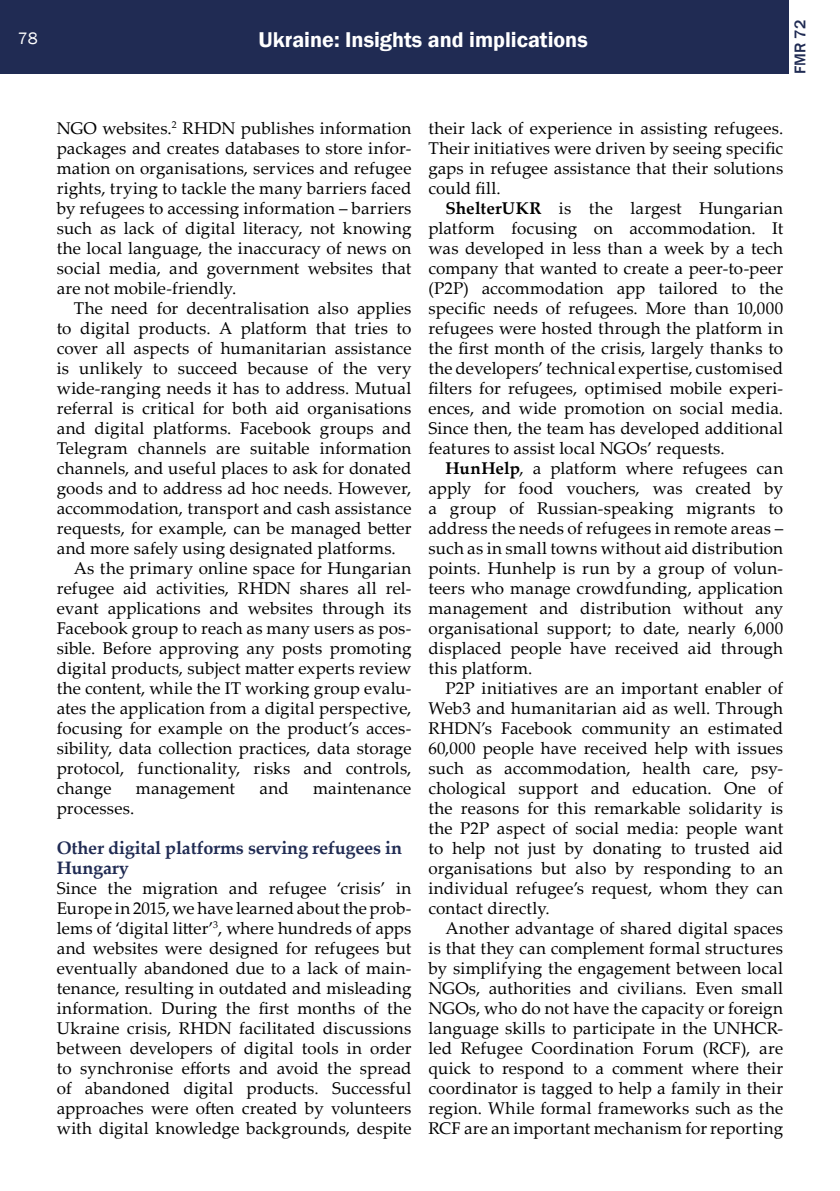
<style>
.page{position:relative;width:840px;height:1191px;background:#fff}
.page>*{position:absolute;margin:0;border:0;box-sizing:border-box;transform-origin:0 0}
.t1{font:600 22px "Franklin Gothic";color:#fff}
.t2{font:700 18px/20px "Palatino Linotype";letter-spacing:-.01em;color:#202b53}
.t3{font:17px/20px "Palatino Linotype";letter-spacing:.01em;color:#000;text-align:justify}
.t4{font:17px "Franklin Gothic";color:#fff}
.t5{font:500 16px "Franklin Gothic";color:#202b53}
.s1{font-weight:700}
</style>
<div class="page">
<div style="left:0;top:0;width:788px;height:74px;background:#202b53"></div>
<p class="t4" style="left:18px;top:27px;width:21px">78</p>
<p class="t1" style="left:258px;top:27px;width:330px">Ukraine: Insights and implications</p>
<p class="t5" style="left:789px;top:74px;width:55px;rotate:-90deg">FMR 72</p>
<p class="t3" style="left:57px;top:117px;width:356px">NGO websites.<sup>2</sup> RHDN publishes information packages and creates databases to store infor&shy;mation on organisations, services and refugee rights, trying to tackle the many barriers faced by refugees to accessing information – barriers such as lack of digital literacy, not knowing the local language, the inaccuracy of news on social media, and government websites that are not mobile-friendly.</p>
<p class="t3" style="left:74px;top:297px;width:339px">The need for decentralisation also applies</p>
<p class="t3" style="left:57px;top:317px;width:356px">to digital products. A platform that tries to</p>
<p class="t3" style="left:57px;top:337px;width:356px">cover all aspects of humanitarian assistance</p>
<p class="t3" style="left:57px;top:357px;width:356px">is unlikely to succeed because of the very</p>
<p class="t3" style="left:57px;top:377px;width:356px">wide-ranging needs it has to address. Mutual</p>
<p class="t3" style="left:57px;top:397px;width:356px">referral is critical for both aid organisations</p>
<p class="t3" style="left:57px;top:417px;width:356px">and digital platforms. Facebook groups and</p>
<p class="t3" style="left:57px;top:437px;width:356px">Telegram channels are suitable information</p>
<p class="t3" style="left:57px;top:457px;width:356px">channels, and useful places to ask for donated</p>
<p class="t3" style="left:57px;top:477px;width:356px">goods and to address ad hoc needs. However,</p>
<p class="t3" style="left:57px;top:497px;width:356px">accommodation, transport and cash assistance</p>
<p class="t3" style="left:57px;top:517px;width:356px">requests, for example, can be managed better</p>
<p class="t3" style="left:57px;top:537px;width:340px">and more safely using designated platforms.</p>
<p class="t3" style="left:74px;top:557px;width:339px">As the primary online space for Hungarian</p>
<p class="t3" style="left:57px;top:577px;width:356px">refugee aid activities, RHDN shares all rel-</p>
<p class="t3" style="left:57px;top:597px;width:356px">evant applications and websites through its</p>
<p class="t3" style="left:57px;top:617px;width:356px">Facebook group to reach as many users as pos-</p>
<p class="t3" style="left:57px;top:637px;width:356px">sible. Before approving any posts promoting</p>
<p class="t3" style="left:57px;top:657px;width:356px">digital products, subject matter experts review</p>
<p class="t3" style="left:57px;top:677px;width:356px">the content, while the IT working group evalu-</p>
<p class="t3" style="left:57px;top:697px;width:356px">ates the application from a digital perspective,</p>
<p class="t3" style="left:57px;top:717px;width:356px">focusing for example on the product’s acces-</p>
<p class="t3" style="left:57px;top:737px;width:356px">sibility, data collection practices, data storage</p>
<p class="t3" style="left:57px;top:757px;width:356px">protocol, functionality, risks and controls,</p>
<p class="t3" style="left:57px;top:777px;width:56px">change</p>
<p class="t3" style="left:136px;top:777px;width:101px">management</p>
<p class="t3" style="left:259px;top:777px;width:31px">and</p>
<p class="t3" style="left:313px;top:777px;width:100px">maintenance</p>
<p class="t3" style="left:57px;top:797px;width:79px">processes.</p>
<p class="t2" style="left:57px;top:837px;width:346px">Other digital platforms serving refugees in<br>Hungary</p>
<p class="t3" style="left:57px;top:877px;width:356px">Since the migration and refugee ‘crisis’ in Europe in 2015, we have learned about the prob&shy;lems of ‘digital litter’<sup>3</sup>, where hundreds of apps and websites were designed for refugees but eventually abandoned due to a lack of main&shy;tenance, resulting in outdated and misleading information. During the first months of the Ukraine crisis, RHDN facilitated discussions between developers of digital tools in order to synchronise efforts and avoid the spread of abandoned digital products. Successful approaches were often created by volunteers with digital knowledge backgrounds, despite</p>
<p class="t3" style="left:428px;top:117px;width:356px">their lack of experience in assisting refugees.<br>Their initiatives were driven by seeing specific gaps in refugee assistance that their solutions could fill.</p>
<p class="t3" style="left:428px;top:197px;width:356px;text-indent:17px"><span class="s1">ShelterUKR</span> is the largest Hungarian platform focusing on accommodation. It was developed in less than a week by a tech company that wanted to create a peer-to-peer (P2P) accommodation app tailored to the specific needs of refugees. More than 10,000 refugees were hosted through the platform in the first month of the crisis, largely thanks to the developers’ technical expertise, customised filters for refugees, optimised mobile experi&shy;ences, and wide promotion on social media.<br>Since then, the team has developed additional features to assist local NGOs’ requests.</p>
<p class="t3" style="left:428px;top:457px;width:356px;text-indent:17px"><span class="s1">HunHelp</span>, a platform where refugees can apply for food vouchers, was created by a group of Russian-speaking migrants to address the needs of refugees in remote areas – such as in small towns without aid distribution points. Hunhelp is run by a group of volun&shy;teers who manage crowdfunding, application management and distribution without any organisational support; to date, nearly 6,000 displaced people have received aid through this platform.</p>
<p class="t3" style="left:428px;top:677px;width:356px;text-indent:17px">P2P initiatives are an important enabler of Web3 and humanitarian aid as well. Through RHDN’s Facebook community an estimated 60,000 people have received help with issues such as accommodation, health care, psy&shy;chological support and education. One of the reasons for this remarkable solidarity is the P2P aspect of social media: people want to help not just by donating to trusted aid organisations but also by responding to an individual refugee’s request, whom they can contact directly.</p>
<p class="t3" style="left:428px;top:917px;width:356px;text-indent:17px">Another advantage of shared digital spaces is that they can complement formal structures by simplifying the engagement between local NGOs, authorities and civilians. Even small NGOs, who do not have the capacity or foreign language skills to participate in the UNHCR&shy;led Refugee Coordination Forum (RCF), are quick to respond to a comment where their coordinator is tagged to help a family in their region. While formal frameworks such as the RCF are an important mechanism for reporting</p>
</div>
